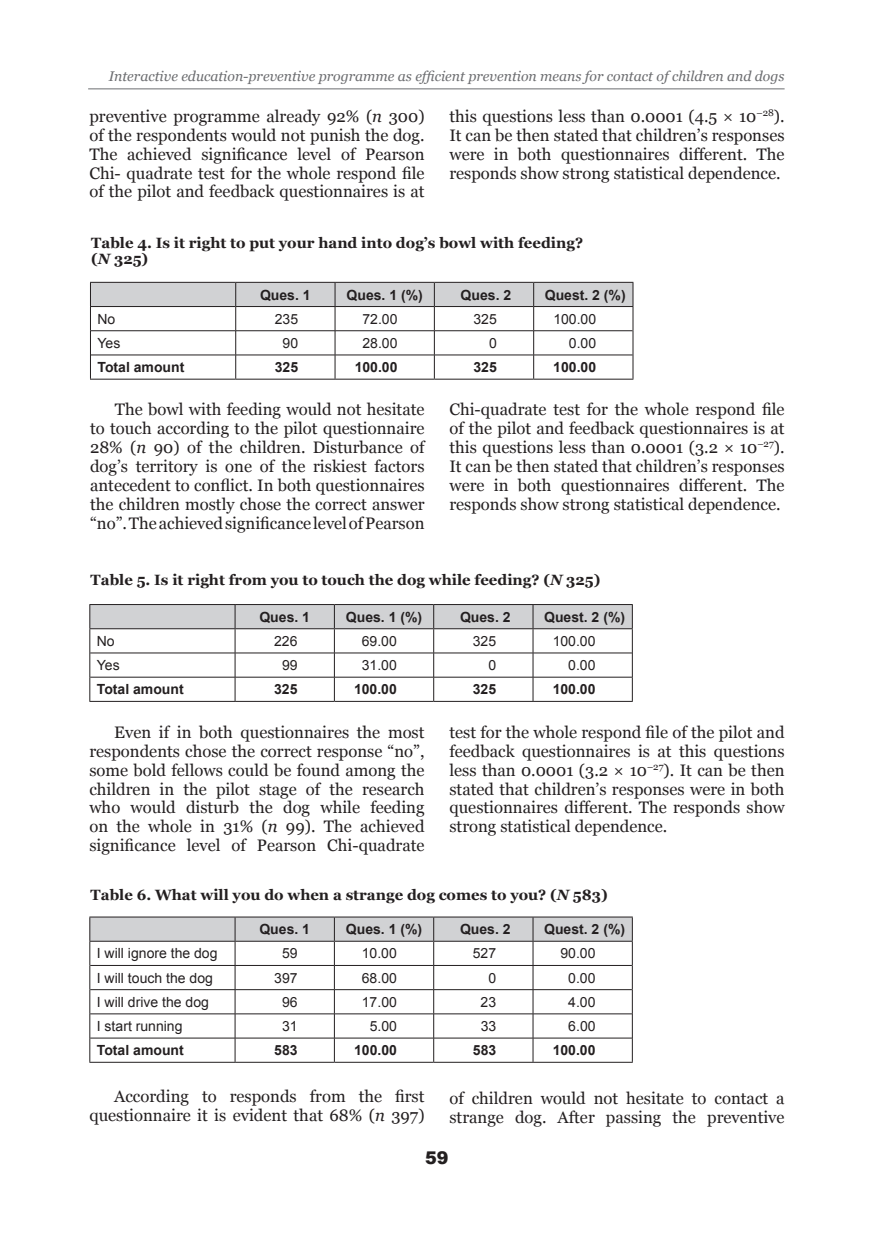
<style>
.page{position:relative;width:874px;height:1241px;background:#fff}
.page>*{position:absolute;margin:0;border:0;box-sizing:border-box;transform-origin:0 0}
.t1{font:900 17.5px "Arial";color:#231f20}
.t2{font:16.62px/18.9px "Georgia";color:#231f20;text-align:justify}
.t3{font:700 14.88px/16.6px "Georgia";color:#231f20}
.t4{font:14px "Arial";color:#231f20}
.t5{font:700 14px "Arial";color:#231f20}
.t6{font:italic 14px "Georgia";color:#6c6d70}
.s1{font-style:italic}
</style>
<div class="page">
<hr style="left:89px;top:700px;width:146px;height:1px;background:#231f20">
<hr style="left:235px;top:700px;width:99px;height:1px;background:#231f20">
<hr style="left:334px;top:700px;width:99px;height:1px;background:#231f20">
<hr style="left:433px;top:700px;width:99px;height:1px;background:#231f20">
<hr style="left:532px;top:700px;width:100px;height:1px;background:#231f20">
<svg style="left:89px;top:604px;width:543px;height:96px"></svg>
<hr style="left:89px;top:628px;width:146px;height:1px;background:#231f20">
<hr style="left:235px;top:628px;width:99px;height:1px;background:#231f20">
<hr style="left:334px;top:628px;width:99px;height:1px;background:#231f20">
<hr style="left:433px;top:628px;width:99px;height:1px;background:#231f20">
<hr style="left:532px;top:628px;width:100px;height:1px;background:#231f20">
<hr style="left:90px;top:378px;width:145px;height:1px;background:#231f20">
<hr style="left:235px;top:378px;width:100px;height:1px;background:#231f20">
<hr style="left:335px;top:378px;width:99px;height:1px;background:#231f20">
<hr style="left:434px;top:378px;width:99px;height:1px;background:#231f20">
<hr style="left:533px;top:378px;width:100px;height:1px;background:#231f20">
<svg style="left:90px;top:282px;width:543px;height:96px"></svg>
<hr style="left:90px;top:306px;width:145px;height:1px;background:#231f20">
<hr style="left:235px;top:306px;width:100px;height:1px;background:#231f20">
<hr style="left:335px;top:306px;width:99px;height:1px;background:#231f20">
<hr style="left:434px;top:306px;width:99px;height:1px;background:#231f20">
<hr style="left:533px;top:306px;width:100px;height:1px;background:#231f20">
<hr style="left:89px;top:1061px;width:146px;height:1px;background:#231f20">
<hr style="left:235px;top:1061px;width:99px;height:1px;background:#231f20">
<hr style="left:334px;top:1061px;width:99px;height:1px;background:#231f20">
<hr style="left:433px;top:1061px;width:99px;height:1px;background:#231f20">
<hr style="left:532px;top:1061px;width:100px;height:1px;background:#231f20">
<svg style="left:89px;top:916px;width:543px;height:145px"></svg>
<hr style="left:89px;top:940px;width:146px;height:1px;background:#231f20">
<hr style="left:235px;top:940px;width:99px;height:1px;background:#231f20">
<hr style="left:334px;top:940px;width:99px;height:1px;background:#231f20">
<hr style="left:433px;top:940px;width:99px;height:1px;background:#231f20">
<hr style="left:532px;top:940px;width:100px;height:1px;background:#231f20">
<hr style="left:88px;top:88px;width:696px;height:1px;background:#6c6d70">
<p class="t6" style="left:109px;top:67px;width:677px">Interactive education-preventive programme as efficient prevention means for contact of children and dogs</p>
<p class="t2" style="left:89px;top:107px;width:336px">preventive programme already 92% (<span class="s1">n</span> 300) of the respondents would not punish the dog.<br>The achieved significance level of Pearson Chi- quadrate test for the whole respond file of the pilot and feedback questionnaires is at</p>
<p class="t2" style="left:449px;top:107px;width:336px">this questions less than 0.0001 (4.5 × 10<sup>–28</sup>).<br>It can be then stated that children’s responses were in both questionnaires different. The responds show strong statistical dependence.</p>
<p class="t3" style="left:91px;top:234px;width:493px">Table 4. Is it right to put your hand into dog’s bowl with feeding? (<span class="s1">N</span> 325)</p>
<p class="t5" style="left:260px;top:285px;width:52px">Ques. 1</p>
<p class="t5" style="left:346px;top:285px;width:78px">Ques. 1 (%)</p>
<p class="t5" style="left:460px;top:285px;width:52px">Ques. 2</p>
<p class="t5" style="left:544px;top:285px;width:82px">Quest. 2 (%)</p>
<p class="t4" style="left:97px;top:309px;width:19px">No</p>
<p class="t4" style="left:275px;top:309px;width:25px">235</p>
<p class="t4" style="left:362px;top:309px;width:37px">72.00</p>
<p class="t4" style="left:473px;top:309px;width:25px">325</p>
<p class="t4" style="left:553px;top:309px;width:44px">100.00</p>
<p class="t4" style="left:97px;top:334px;width:24px">Yes</p>
<p class="t4" style="left:282px;top:334px;width:17px">90</p>
<p class="t4" style="left:362px;top:334px;width:37px">28.00</p>
<p class="t4" style="left:489px;top:334px;width:9px">0</p>
<p class="t4" style="left:568px;top:334px;width:29px">0.00</p>
<p class="t5" style="left:97px;top:358px;width:88px">Total amount</p>
<p class="t5" style="left:275px;top:358px;width:25px">325</p>
<p class="t5" style="left:354px;top:358px;width:44px">100.00</p>
<p class="t5" style="left:473px;top:358px;width:25px">325</p>
<p class="t5" style="left:553px;top:358px;width:44px">100.00</p>
<p class="t2" style="left:90px;top:400px;width:336px;text-indent:25px">The bowl with feeding would not hesitate to touch according to the pilot questionnaire 28% (<span class="s1">n</span> 90) of the children. Disturbance of dog’s territory is one of the riskiest factors antecedent to conflict. In both questionnaires the children mostly chose the correct answer “no”. The achieved significance level of Pearson</p>
<p class="t2" style="left:449px;top:400px;width:336px">Chi-quadrate test for the whole respond file of the pilot and feedback questionnaires is at this questions less than 0.0001 (3.2 × 10<sup>–27</sup>).<br>It can be then stated that children’s responses were in both questionnaires different. The responds show strong statistical dependence.</p>
<p class="t3" style="left:91px;top:571px;width:511px">Table 5. Is it right from you to touch the dog while feeding? (<span class="s1">N</span> 325)</p>
<p class="t5" style="left:259px;top:607px;width:52px">Ques. 1</p>
<p class="t5" style="left:346px;top:607px;width:78px">Ques. 1 (%)</p>
<p class="t5" style="left:460px;top:607px;width:52px">Ques. 2</p>
<p class="t5" style="left:544px;top:607px;width:82px">Quest. 2 (%)</p>
<p class="t4" style="left:97px;top:631px;width:19px">No</p>
<p class="t4" style="left:274px;top:631px;width:25px">226</p>
<p class="t4" style="left:361px;top:631px;width:37px">69.00</p>
<p class="t4" style="left:472px;top:631px;width:25px">325</p>
<p class="t4" style="left:552px;top:631px;width:44px">100.00</p>
<p class="t4" style="left:97px;top:656px;width:24px">Yes</p>
<p class="t4" style="left:282px;top:656px;width:17px">99</p>
<p class="t4" style="left:361px;top:656px;width:37px">31.00</p>
<p class="t4" style="left:488px;top:656px;width:9px">0</p>
<p class="t4" style="left:568px;top:656px;width:29px">0.00</p>
<p class="t5" style="left:97px;top:680px;width:88px">Total amount</p>
<p class="t5" style="left:274px;top:680px;width:25px">325</p>
<p class="t5" style="left:354px;top:680px;width:44px">100.00</p>
<p class="t5" style="left:472px;top:680px;width:25px">325</p>
<p class="t5" style="left:552px;top:680px;width:44px">100.00</p>
<p class="t2" style="left:89px;top:722px;width:336px;text-indent:25px">Even if in both questionnaires the most respondents chose the correct response “no”, some bold fellows could be found among the children in the pilot stage of the research who would disturb the dog while feeding on the whole in 31% (<span class="s1">n</span> 99). The achieved significance level of Pearson Chi-quadrate</p>
<p class="t2" style="left:449px;top:723px;width:336px">test for the whole respond file of the pilot and feedback questionnaires is at this questions less than 0.0001 (3.2 × 10<sup>–27</sup>). It can be then stated that children’s responses were in both questionnaires different. The responds show strong statistical dependence.</p>
<p class="t3" style="left:91px;top:886px;width:518px">Table 6. What will you do when a strange dog comes to you? (<span class="s1">N</span> 583)</p>
<p class="t5" style="left:259px;top:919px;width:52px">Ques. 1</p>
<p class="t5" style="left:346px;top:919px;width:78px">Ques. 1 (%)</p>
<p class="t5" style="left:460px;top:919px;width:52px">Ques. 2</p>
<p class="t5" style="left:544px;top:919px;width:82px">Quest. 2 (%)</p>
<p class="t4" style="left:97px;top:944px;width:122px">I will ignore the dog</p>
<p class="t4" style="left:282px;top:944px;width:17px">59</p>
<p class="t4" style="left:361px;top:944px;width:37px">10.00</p>
<p class="t4" style="left:472px;top:944px;width:25px">527</p>
<p class="t4" style="left:560px;top:944px;width:37px">90.00</p>
<p class="t4" style="left:97px;top:968px;width:117px">I will touch the dog</p>
<p class="t4" style="left:274px;top:968px;width:25px">397</p>
<p class="t4" style="left:361px;top:968px;width:37px">68.00</p>
<p class="t4" style="left:488px;top:968px;width:9px">0</p>
<p class="t4" style="left:568px;top:968px;width:29px">0.00</p>
<p class="t4" style="left:97px;top:992px;width:114px">I will drive the dog</p>
<p class="t4" style="left:282px;top:992px;width:17px">96</p>
<p class="t4" style="left:361px;top:992px;width:37px">17.00</p>
<p class="t4" style="left:480px;top:992px;width:17px">23</p>
<p class="t4" style="left:568px;top:992px;width:29px">4.00</p>
<p class="t4" style="left:97px;top:1016px;width:87px">I start running</p>
<p class="t4" style="left:282px;top:1016px;width:17px">31</p>
<p class="t4" style="left:369px;top:1016px;width:29px">5.00</p>
<p class="t4" style="left:480px;top:1016px;width:17px">33</p>
<p class="t4" style="left:568px;top:1016px;width:29px">6.00</p>
<p class="t5" style="left:97px;top:1040px;width:88px">Total amount</p>
<p class="t5" style="left:274px;top:1040px;width:25px">583</p>
<p class="t5" style="left:354px;top:1040px;width:44px">100.00</p>
<p class="t5" style="left:472px;top:1040px;width:25px">583</p>
<p class="t5" style="left:552px;top:1040px;width:44px">100.00</p>
<p class="t2" style="left:89px;top:1086px;width:336px;text-align:right">According to responds from the first questionnaire it is evident that 68% (<span class="s1">n</span> 397)</p>
<p class="t2" style="left:449px;top:1088px;width:336px">of children would not hesitate to contact a strange dog. After passing the preventive</p>
<p class="t1" style="left:425px;top:1144px;width:25px">59</p>
</div>
